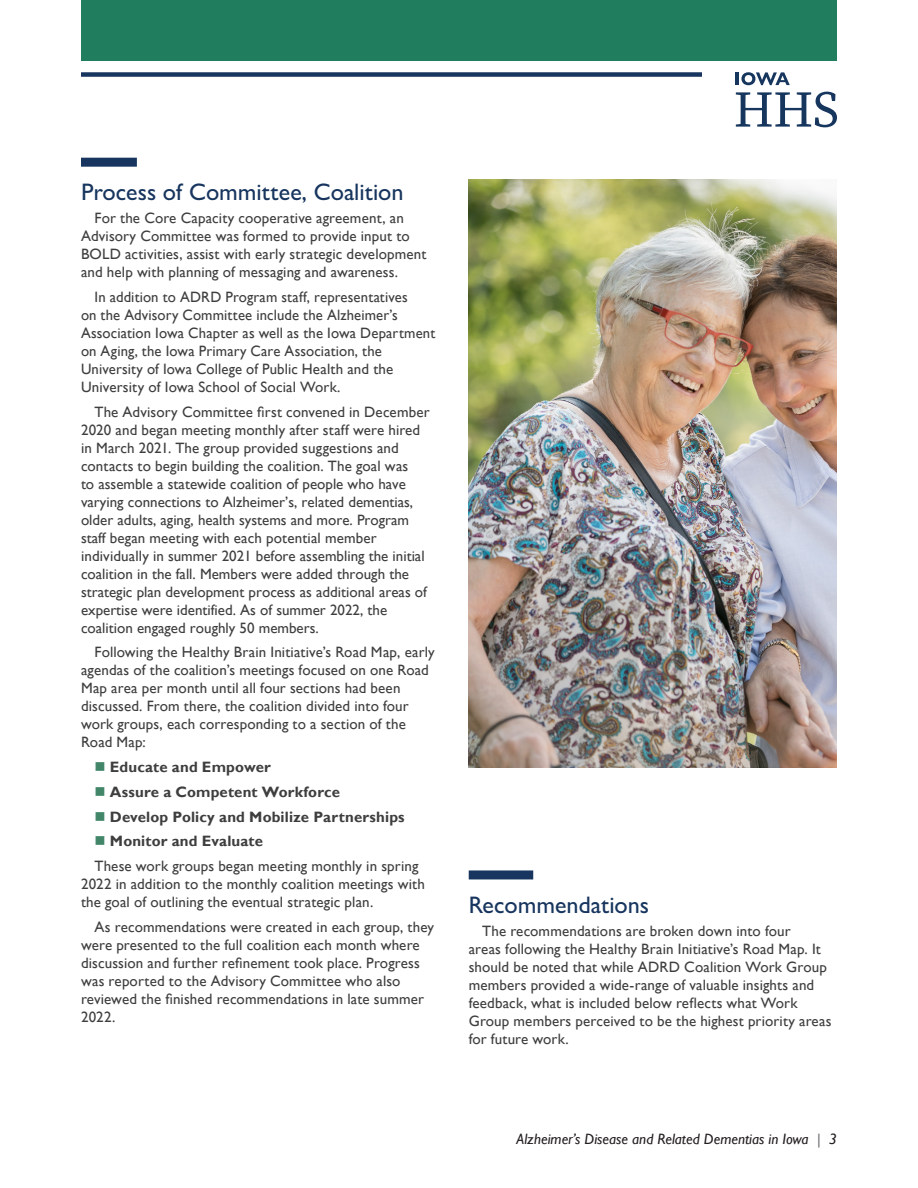
<style>
.page{position:relative;width:918px;height:1188px;background:#fff}
.page>*{position:absolute;margin:0;border:0;box-sizing:border-box;transform-origin:0 0}
.Body_P{font:500 24px "Gill Sans Nova";color:#17355e}
.H1_P{font:500 24px "Gill Sans Nova";color:#17355e}
.Body_P-2{font:15px/18px "Gill Sans";letter-spacing:.005em;color:#3e3e3f}
.Body_P-3{font:700 15px "Gill Sans";letter-spacing:.01em;color:#3e3e3f}
.t1{font:italic 15px "Gill Sans";color:#231f20}
.s1{color:#428669}
.s2{color:#6c6d70}
</style>
<div class="page">
<div style="left:81px;top:0;width:756px;height:61px;background:#207e5e"></div>
<div style="left:81px;top:72px;width:621px;height:5px;background:#17355e"></div>
<svg style="left:736px;top:92px;width:101px;height:35px"></svg>
<svg style="left:736px;top:72px;width:54px;height:13px"></svg>
<div style="left:81px;top:158px;width:56px;height:9px;background:#17355e"></div>
<div style="left:469px;top:870px;width:64px;height:9px;background:#17355e"></div>
<img style="left:469px;top:180px;width:368px;height:587px">
<p class="Body_P" style="left:81px;top:178px;width:324px">Process of Committee, Coalition</p>
<p class="Body_P-2" style="left:81px;top:209px;width:347px;text-indent:14px">For the Core Capacity cooperative agreement, an Advisory Committee was formed to provide input to BOLD activities, assist with early strategic development and help with planning of messaging and awareness.</p>
<p class="Body_P-2" style="left:81px;top:288px;width:356px;text-indent:14px">In addition to ADRD Program staff, representatives<br>on the Advisory Committee include the Alzheimer’s Association Iowa Chapter as well as the Iowa Department on Aging, the Iowa Primary Care Association, the University of Iowa College of Public Health and the University of Iowa School of Social Work.</p>
<p class="Body_P-2" style="left:81px;top:403px;width:350px;text-indent:14px">The Advisory Committee first convened in December 2020 and began meeting monthly after staff were hired in March 2021. The group provided suggestions and contacts to begin building the coalition. The goal was<br>to assemble a statewide coalition of people who have varying connections to Alzheimer’s, related dementias, older adults, aging, health systems and more. Program staff began meeting with each potential member individually in summer 2021 before assembling the initial coalition in the fall. Members were added through the strategic plan development process as additional areas of expertise were identified. As of summer 2022, the coalition engaged roughly 50 members.</p>
<p class="Body_P-2" style="left:81px;top:643px;width:355px;text-indent:14px">Following the Healthy Brain Initiative’s Road Map, early agendas of the coalition’s meetings focused on one Road Map area per month until all four sections had been discussed. From there, the coalition divided into four work groups, each corresponding to a section of the Road Map:</p>
<p class="Body_P-3" style="left:94px;top:758px;width:178px"><span class="s1">■</span> Educate and Empower</p>
<p class="Body_P-3" style="left:95px;top:783px;width:247px"><span class="s1">■</span> Assure a Competent Workforce</p>
<p class="Body_P-3" style="left:95px;top:807px;width:312px"><span class="s1">■</span> Develop Policy and Mobilize Partnerships</p>
<p class="Body_P-3" style="left:95px;top:832px;width:170px"><span class="s1">■</span> Monitor and Evaluate</p>
<p class="Body_P-2" style="left:81px;top:857px;width:345px;text-indent:13px">These work groups began meeting monthly in spring<br>2022 in addition to the monthly coalition meetings with the goal of outlining the eventual strategic plan.</p>
<p class="Body_P-2" style="left:81px;top:918px;width:355px;text-indent:13px">As recommendations were created in each group, they were presented to the full coalition each month where discussion and further refinement took place. Progress was reported to the Advisory Committee who also reviewed the finished recommendations in late summer 2022.</p>
<p class="H1_P" style="left:469px;top:890px;width:182px">Recommendations</p>
<p class="Body_P-2" style="left:469px;top:922px;width:364px;text-indent:14px">The recommendations are broken down into four<br>areas following the Healthy Brain Initiative’s Road Map. It should be noted that while ADRD Coalition Work Group members provided a wide-range of valuable insights and feedback, what is included below reflects what Work Group members perceived to be the highest priority areas for future work.</p>
<p class="t1" style="left:517px;top:1131px;width:322px">Alzheimer’s Disease and Related Dementias in Iowa <span class="s2">|</span> 3</p>
</div>
